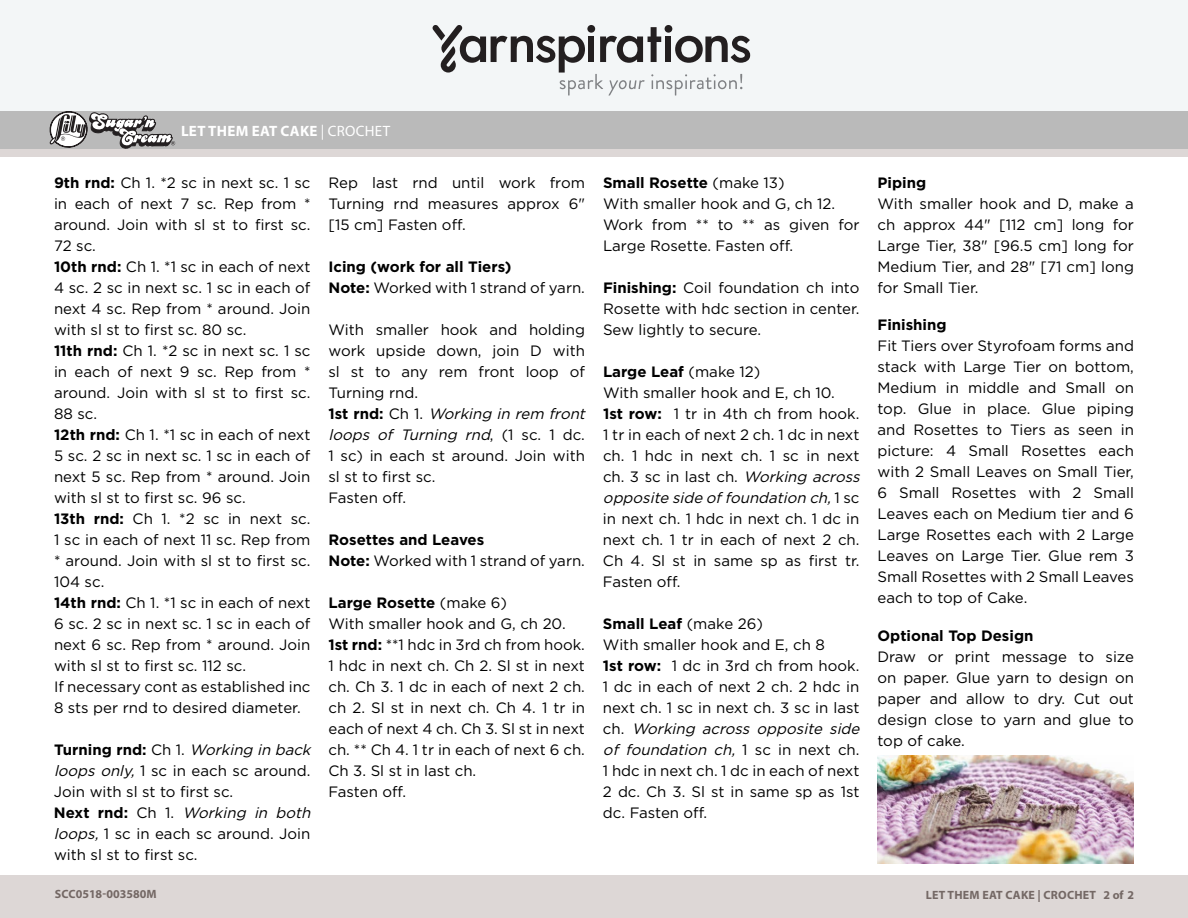
<style>
.page{position:relative;width:1188px;height:918px;background:#fff}
.page>*{position:absolute;margin:0;border:0;box-sizing:border-box;transform-origin:0 0}
.t1{font:15px/21px "Gotham";color:#000}
.t2{font:700 15px/21px "Gotham";color:#000}
.Pattern_Title{font:700 15px "Myriad Pro";letter-spacing:.02em;color:#fff}
.t3{font:700 13.5px "Gotham";color:#fff}
.t4{font:700 12px "Myriad Pro";letter-spacing:.02em;color:#746865}
.t5{font:700 12px "Gotham";color:#756966}
.t6{font:700 12px "Myriad Pro";color:#746865}
.s1{font-weight:400}
.s2{font-weight:700}
.s3{font-style:italic}
</style>
<div class="page">
<div style="left:0;top:875px;width:1188px;height:43px;background:#ddd7d6"></div>
<div style="left:0;top:149px;width:1188px;height:9px;background:#ddd7d6"></div>
<div style="left:0;top:111px;width:1188px;height:38px;background:#bababa"></div>
<svg style="left:49px;top:111px;width:126px;height:38px"></svg>
<div style="left:0;top:0;width:1188px;height:111px;background:#f3f6f7"></div>
<svg style="left:433px;top:25px;width:318px;height:71px"></svg>
<img style="left:878px;top:756px;width:256px;height:108px">
<p class="t3" style="left:187px;top:122px;width:228px">LET THEM EAT CAKE <span class="s1">| CROCHET</span></p>
<p class="Pattern_Title" style="left:181px;top:121px;width:211px">LET THEM EAT CAKE <span class="s1">| CROCHET</span></p>
<p class="t1" style="left:54px;top:172px;width:258px"><span class="s2">9th rnd:</span> Ch 1. *2 sc in next sc. 1 sc in each of next 7 sc. Rep from * around. Join with sl st to first sc.<br>72 sc.<br><span class="s2">10th rnd:</span> Ch 1. *1 sc in each of next<br>4 sc. 2 sc in next sc. 1 sc in each of next 4 sc. Rep from * around. Join with sl st to first sc. 80 sc.<br><span class="s2">11th rnd:</span> Ch 1. *2 sc in next sc. 1 sc in each of next 9 sc. Rep from * around. Join with sl st to first sc.<br>88 sc.<br><span class="s2">12th rnd:</span> Ch 1. *1 sc in each of next<br>5 sc. 2 sc in next sc. 1 sc in each of next 5 sc. Rep from * around. Join with sl st to first sc. 96 sc.<br><span class="s2">13th rnd:</span> Ch 1. *2 sc in next sc.<br>1 sc in each of next 11 sc. Rep from * around. Join with sl st to first sc.<br>104 sc.<br><span class="s2">14th rnd:</span> Ch 1. *1 sc in each of next<br>6 sc. 2 sc in next sc. 1 sc in each of next 6 sc. Rep from * around. Join with sl st to first sc. 112 sc.<br>If necessary cont as established inc<br>8 sts per rnd to desired diameter.</p>
<p class="t1" style="left:54px;top:739px;width:262px"><span class="s2">Turning rnd:</span> Ch 1. <span class="s3">Working in back loops only,</span> 1 sc in each sc around.<br>Join with sl st to first sc.<br><span class="s2">N ex t r n d :</span> C h 1 . <span class="s3">Working in both loops,</span> 1 sc in each sc around. Join with sl st to first sc.</p>
<p class="t6" style="left:55px;top:886px;width:103px">SCC0518-003580M</p>
<p class="t1" style="left:329px;top:172px;width:258px;text-align:justify">Rep last rnd until work from Turning rnd measures approx 6" [15 cm] Fasten off.</p>
<p class="t2" style="left:329px;top:256px;width:258px">Icing (work for all Tiers)<br>Note: <span class="s1">Worked with 1 strand of yarn.</span></p>
<p class="t1" style="left:329px;top:319px;width:262px">With smaller hook and holding work upside down, join D with sl st to any rem front loop of<br>Turning rnd.<br><span class="s2">1 s t r n d :</span> C h 1 . <span class="s3">Working in rem front loops of Turning rnd</span>, ( 1 s c . 1 d c .<br>1 sc) in each st around. Join with sl st to first sc.<br>Fasten off.</p>
<p class="t1" style="left:329px;top:529px;width:258px"><span class="s2">Rosettes and Leaves<br>Note:</span> Worked with 1 strand of yarn.</p>
<p class="t1" style="left:329px;top:592px;width:258px"><span class="s2">Large Rosette</span> (make 6)<br>With smaller hook and G, ch 20.<br><span class="s2">1st rnd:</span> **1 hdc in 3rd ch from hook.<br>1 hdc in next ch. Ch 2. Sl st in next ch. Ch 3. 1 dc in each of next 2 ch. ch 2. Sl st in next ch. Ch 4. 1 tr in each of next 4 ch. Ch 3. Sl st in next ch. ** Ch 4. 1 tr in each of next 6 ch.<br>Ch 3. Sl st in last ch.<br>Fasten off.</p>
<p class="t1" style="left:603px;top:172px;width:258px"><span class="s2">Small Rosette</span> (make 13)<br>With smaller hook and G, ch 12.<br>Work from ** to ** as given for<br>Large Rosette. Fasten off.</p>
<p class="t1" style="left:603px;top:277px;width:258px;text-align:justify"><span class="s2">Finishing:</span> Coil foundation ch into Rosette with hdc section in center.<br>Sew lightly to secure.</p>
<p class="t1" style="left:603px;top:361px;width:262px"><span class="s2">Large Leaf</span> (make 12)<br>With smaller hook and E, ch 10.<br><span class="s2">1st row:</span> 1 tr in 4th ch from hook.<br>1 tr in each of next 2 ch. 1 dc in next ch. 1 hdc in next ch. 1 sc in next c h . 3 s c i n l a s t c h . <span class="s3">Working across opposite side offoundation ch,</span>1 s c in next ch. 1 hdc in next ch. 1 dc in next ch. 1 tr in each of next 2 ch.<br>Ch 4. Sl st in same sp as first tr.<br>Fasten off.</p>
<p class="t1" style="left:603px;top:613px;width:262px"><span class="s2">Small Leaf</span> (make 26)<br>With smaller hook and E, ch 8<br><span class="s2">1st row:</span> 1 dc in 3rd ch from hook.<br>1 dc in each of next 2 ch. 2 hdc in next ch. 1 sc in next ch. 3 sc in last c h . <span class="s3">Working across opposite side of foundation ch,</span> 1 s c i n n e x t c h .<br>1 hdc in next ch. 1 dc in each of next<br>2 dc. Ch 3. Sl st in same sp as 1st dc. Fasten off.</p>
<p class="t1" style="left:877px;top:172px;width:258px"><span class="s2">Piping<br></span>With smaller hook and D, make a ch approx 44" [112 cm] long for<br>Large Tier, 38" [96.5 cm] long for<br>Medium Tier, and 28" [71 cm] long for Small Tier.</p>
<p class="t1" style="left:877px;top:314px;width:258px"><span class="s2">Finishing<br></span>Fit Tiers over Styrofoam forms and stack with Large Tier on bottom,<br>Medium in middle and Small on top. Glue in place. Glue piping and Rosettes to Tiers as seen in picture: 4 Small Rosettes each with 2 Small Leaves on Small Tier,<br>6 Small Rosettes with 2 Small<br>Leaves each on Medium tier and 6<br>Large Rosettes each with 2 Large<br>Leaves on Large Tier. Glue rem 3<br>Small Rosettes with 2 Small Leaves each to top of Cake.</p>
<p class="t1" style="left:877px;top:625px;width:258px"><span class="s2">Optional Top Design<br></span>Draw or print message to size on paper. Glue yarn to design on paper and allow to dry. Cut out design close to yarn and glue to top of cake.</p>
<p class="t5" style="left:907px;top:884px;width:203px">LET THEM EAT CAKE <span class="s1">| CROCHET</span></p>
<p class="t4" style="left:926px;top:887px;width:210px">LET THEM EAT CAKE | CROCHET 2 of 2</p>
</div>
